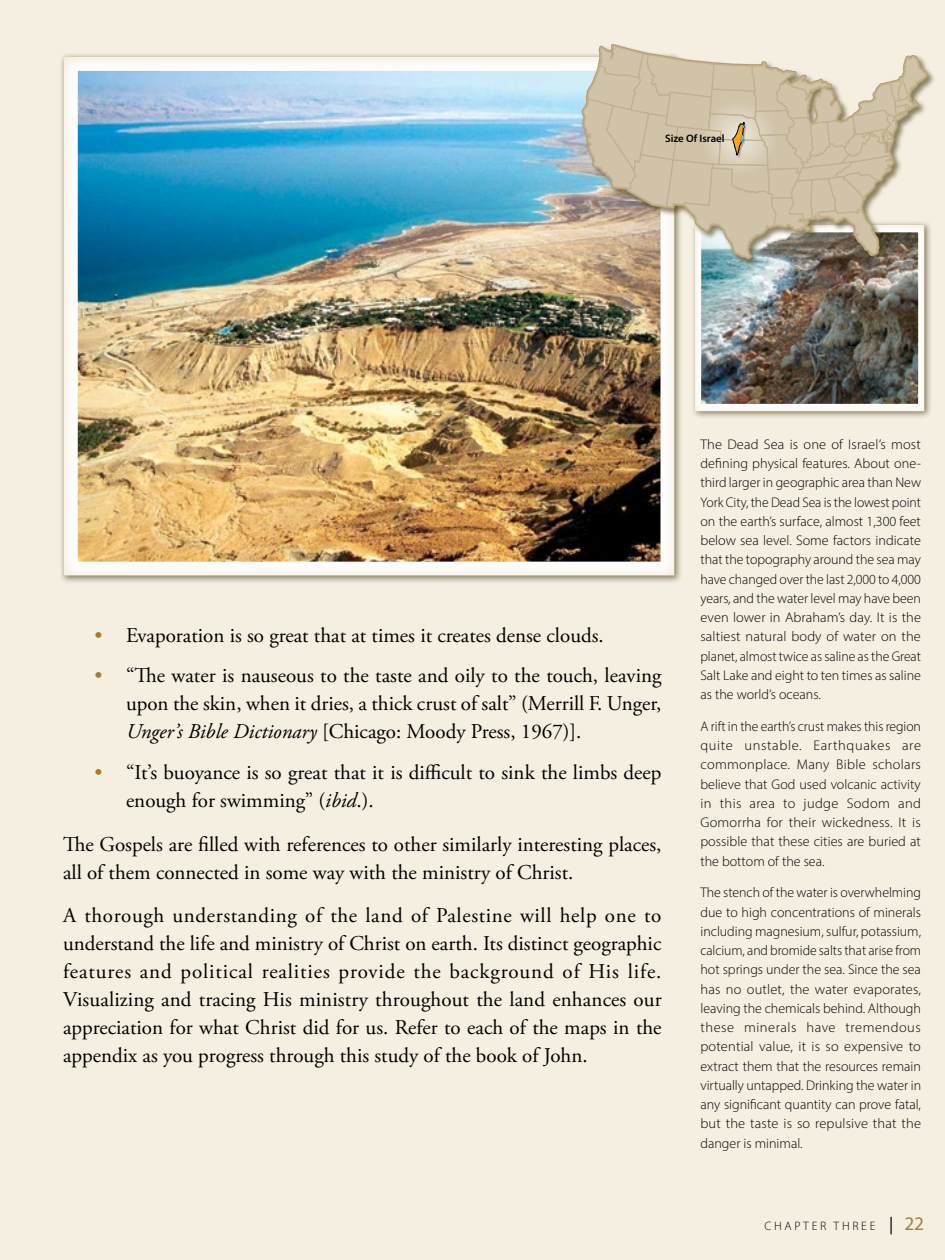
<style>
.page{position:relative;width:945px;height:1260px;background:#f5efe1}
.page>*{position:absolute;margin:0;border:0;box-sizing:border-box;transform-origin:0 0}
.t1{font:21px/28px "Adobe Garamond Pro";color:#000;text-align:justify}
.t2{font:300 14px/19.2px "Myriad Pro";color:#000;text-align:justify}
.t3{font:300 12.25px "Myriad Pro";letter-spacing:.22em;color:#000}
.t4{font:600 10.85px "Myriad Pro";color:#000}
.s1{color:#a97828}
.s2{font-style:italic}
.s3{font-weight:400;font-size:17.5px}
.s4{font-weight:400;font-size:19.25px;color:#9b8235}
</style>
<div class="page">
<div style="left:48px;top:45px;width:640px;height:532px;background:#e0c998;opacity:.5"></div>
<div style="left:691px;top:221px;width:241px;height:198px;background:#45390c;opacity:.6"></div>
<div style="left:688px;top:218px;width:244px;height:194px;background:#e0c998;opacity:.5"></div>
<div style="left:582px;top:44px;width:354px;height:224px;background:#45390c;opacity:.6"></div>
<img style="left:582px;top:44px;width:346px;height:360px">
<p class="t4" style="left:665px;top:131px;width:61px">Size Of Israel</p>
<h1 class="t1" style="left:94px;top:622px;width:511px"><span class="s1">•</span> Evaporation is so great that at times it creates dense clouds.</h1>
<h1 class="t1" style="left:126px;top:663px;width:537px;text-indent:-32px"><span class="s1">•</span> “The water is nauseous to the taste and oily to the touch, leaving upon the skin, when it dries, a thick crust of salt” (Merrill F. Unger, <span class="s2">Unger’s Bible Dictionary</span> [Chicago: Moody Press, 1967)].</h1>
<h1 class="t1" style="left:126px;top:759px;width:537px;text-indent:-32px"><span class="s1">•</span> “It’s buoyance is so great that it is difficult to sink the limbs deep enough for swimming” (<span class="s2">ibid</span>.).</h1>
<h1 class="t1" style="left:63px;top:831px;width:600px">The Gospels are filled with references to other similarly interesting places, all of them connected in some way with the ministry of Christ.</h1>
<p class="t1" style="left:63px;top:903px;width:600px">A thorough understanding of the land of Palestine will help one to understand the life and ministry of Christ on earth. Its distinct geographic features and political realities provide the background of His life.<br>Visualizing and tracing His ministry throughout the land enhances our appreciation for what Christ did for us. Refer to each of the maps in the appendix as you progress through this study of the book of John.</p>
<p class="t2" style="left:700px;top:434px;width:222px">The Dead Sea is one of Israel’s most defining physical features. About one&shy;third larger in geographic area than New York City, the Dead Sea is the lowest point on the earth’s surface, almost 1,300 feet below sea level. Some factors indicate that the topography around the sea may have changed over the last 2,000 to 4,000 years, and the water level may have been even lower in Abraham’s day. It is the saltiest natural body of water on the planet, almost twice as saline as the Great Salt Lake and eight to ten times as saline as the world’s oceans.</p>
<p class="t2" style="left:700px;top:716px;width:222px">A rift in the earth’s crust makes this region quite unstable. Earthquakes are commonplace. Many Bible scholars believe that God used volcanic activity in this area to judge Sodom and Gomorrha for their wickedness. It is possible that these cities are buried at the bottom of the sea.</p>
<p class="t2" style="left:700px;top:883px;width:222px">The stench of the water is overwhelming due to high concentrations of minerals including magnesium, sulfur, potassium, calcium, and bromide salts that arise from hot springs under the sea. Since the sea has no outlet, the water evaporates, leaving the chemicals behind. Although these minerals have tremendous potential value, it is so expensive to extract them that the resources remain virtually untapped. Drinking the water in any significant quantity can prove fatal, but the taste is so repulsive that the danger is minimal.</p>
<p class="t3" style="left:765px;top:1218px;width:161px">Chapter Three <span class="s3">|</span> <span class="s4">22</span></p>
</div>
